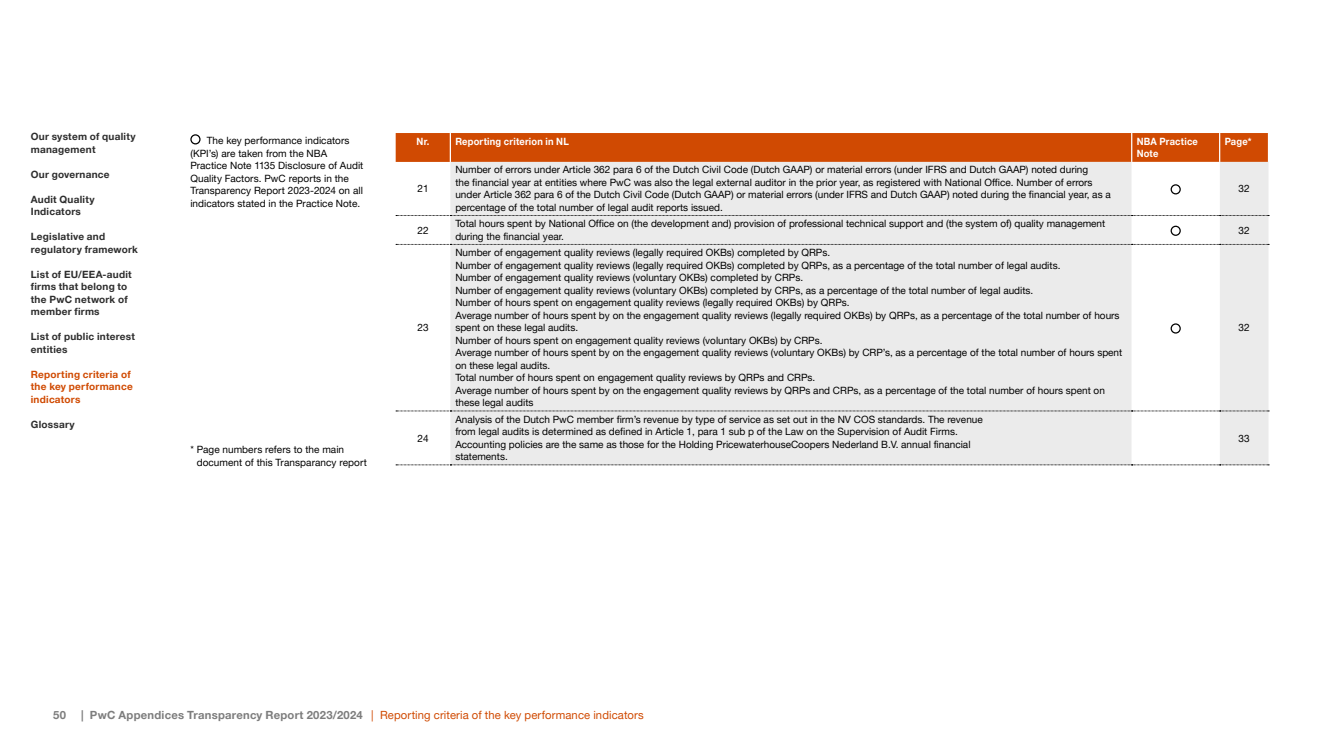
<style>
.page{position:relative;width:1322px;height:745px;background:#fff}
.page>*{position:absolute;margin:0;border:0;box-sizing:border-box;transform-origin:0 0}
.t1{font:11.25px "Helvetica Neue LT Pro";letter-spacing:.01em;color:#d04a02}
.t2{font:700 11.25px "Helvetica Neue LT Pro";color:#7d7d7d}
.t3{font:10px/12.5px "Helvetica Neue LT Pro";color:#000}
.t4{font:700 10px/12.5px "Helvetica Neue LT Pro";letter-spacing:.025em;color:#2d2d2d}
.t5{font:700 10px/12.5px "Helvetica Neue LT Pro";letter-spacing:.025em;color:#d04a02}
.t6{font:700 10px/12.5px "Helvetica Neue LT Pro";letter-spacing:.025em;color:#fff;scale:.93 1}
.s1{font-weight:700;color:#7d7d7d}
</style>
<div class="page">
<svg style="left:396px;top:133px;width:873px;height:332px;background:#eaded8"></svg>
<div style="left:1170px;top:184px;width:10px;height:10px;border:1px solid #000;border-radius:50%"></div>
<div style="left:1170px;top:225px;width:10px;height:11px;border:1px solid #000;border-radius:50%"></div>
<div style="left:1170px;top:323px;width:10px;height:10px;border:1px solid #000;border-radius:50%"></div>
<div style="left:190px;top:134px;width:11px;height:10px;border:1px solid #000;border-radius:50%"></div>
<p class="t4" style="left:31px;top:130px;width:106px">Our system of quality management</p>
<p class="t4" style="left:31px;top:167px;width:80px">Our governance</p>
<p class="t4" style="left:31px;top:192px;width:65px">Audit Quality<br>Indicators</p>
<p class="t4" style="left:31px;top:230px;width:109px">Legislative and regulatory framework</p>
<p class="t4" style="left:31px;top:267px;width:102px">List of EU/EEA-audit firms that belong to the PwC network of member firms</p>
<p class="t4" style="left:31px;top:330px;width:106px">List of public interest entities</p>
<p class="t5" style="left:31px;top:367px;width:103px">Reporting criteria of the key performance indicators</p>
<p class="t4" style="left:31px;top:417px;width:45px">Glossary</p>
<p class="t3" style="left:190px;top:134px;width:175px;text-indent:16px">The key performance indicators (KPI’s) are taken from the NBA Practice Note 1135 Disclosure of Audit Quality Factors. PwC reports in the Transparency Report 2023-2024 on all indicators stated in the Practice Note.</p>
<p class="t3" style="left:197px;top:443px;width:172px;text-indent:-6px">* Page numbers refers to the main document of this Transparancy report</p>
<p class="t6" style="left:416px;top:135px;width:15px">Nr.</p>
<p class="t6" style="left:455px;top:135px;width:124px">Reporting criterion in NL</p>
<p class="t6" style="left:1136px;top:135px;width:67px">NBA Practice<br>Note</p>
<p class="t6" style="left:1224px;top:135px;width:30px">Page*</p>
<p class="t3" style="left:417px;top:182px;width:13px">21</p>
<p class="t3" style="left:455px;top:163px;width:657px">Number of errors under Article 362 para 6 of the Dutch Civil Code (Dutch GAAP) or material errors (under IFRS and Dutch GAAP) noted during<br>the financial year at entities where PwC was also the legal external auditor in the prior year, as registered with National Office. Number of errors under Article 362 para 6 of the Dutch Civil Code (Dutch GAAP) or material errors (under IFRS and Dutch GAAP) noted during the financial year, as a percentage of the total number of legal audit reports issued.</p>
<p class="t3" style="left:1238px;top:182px;width:13px">32</p>
<p class="t3" style="left:417px;top:223px;width:13px">22</p>
<p class="t3" style="left:455px;top:217px;width:651px">Total hours spent by National Office on (the development and) provision of professional technical support and (the system of) quality management during the financial year.</p>
<p class="t3" style="left:1238px;top:223px;width:13px">32</p>
<p class="t3" style="left:417px;top:321px;width:13px">23</p>
<p class="t3" style="left:417px;top:431px;width:13px">24</p>
<p class="t3" style="left:455px;top:246px;width:668px">Number of engagement quality reviews (legally required OKBs) completed by QRPs.<br>Number of engagement quality reviews (legally required OKBs) completed by QRPs, as a percentage of the total number of legal audits.<br>Number of engagement quality reviews (voluntary OKBs) completed by CRPs.<br>Number of engagement quality reviews (voluntary OKBs) completed by CRPs, as a percentage of the total number of legal audits.<br>Number of hours spent on engagement quality reviews (legally required OKBs) by QRPs.<br>Average number of hours spent by on the engagement quality reviews (legally required OKBs) by QRPs, as a percentage of the total number of hours spent on these legal audits.<br>Number of hours spent on engagement quality reviews (voluntary OKBs) by CRPs.<br>Average number of hours spent by on the engagement quality reviews (voluntary OKBs) by CRP’s, as a percentage of the total number of hours spent on these legal audits.<br>Total number of hours spent on engagement quality reviews by QRPs and CRPs.<br>Average number of hours spent by on the engagement quality reviews by QRPs and CRPs, as a percentage of the total number of hours spent on these legal audits</p>
<p class="t3" style="left:455px;top:412px;width:529px">Analysis of the Dutch PwC member firm’s revenue by type of service as set out in the NV COS standards. The revenue from legal audits is determined as defined in Article 1, para 1 sub p of the Law on the Supervision of Audit Firms.<br>Accounting policies are the same as those for the Holding PricewaterhouseCoopers Nederland B.V. annual financial statements.</p>
<p class="t3" style="left:1238px;top:321px;width:13px">32</p>
<p class="t3" style="left:1238px;top:431px;width:13px">33</p>
<p class="t2" style="left:53px;top:708px;width:14px">50</p>
<p class="t1" style="left:81px;top:708px;width:564px"><span class="s1">| PwC Appendices Transparency Report 2023/2024</span> | Reporting criteria of the key performance indicators</p>
</div>
